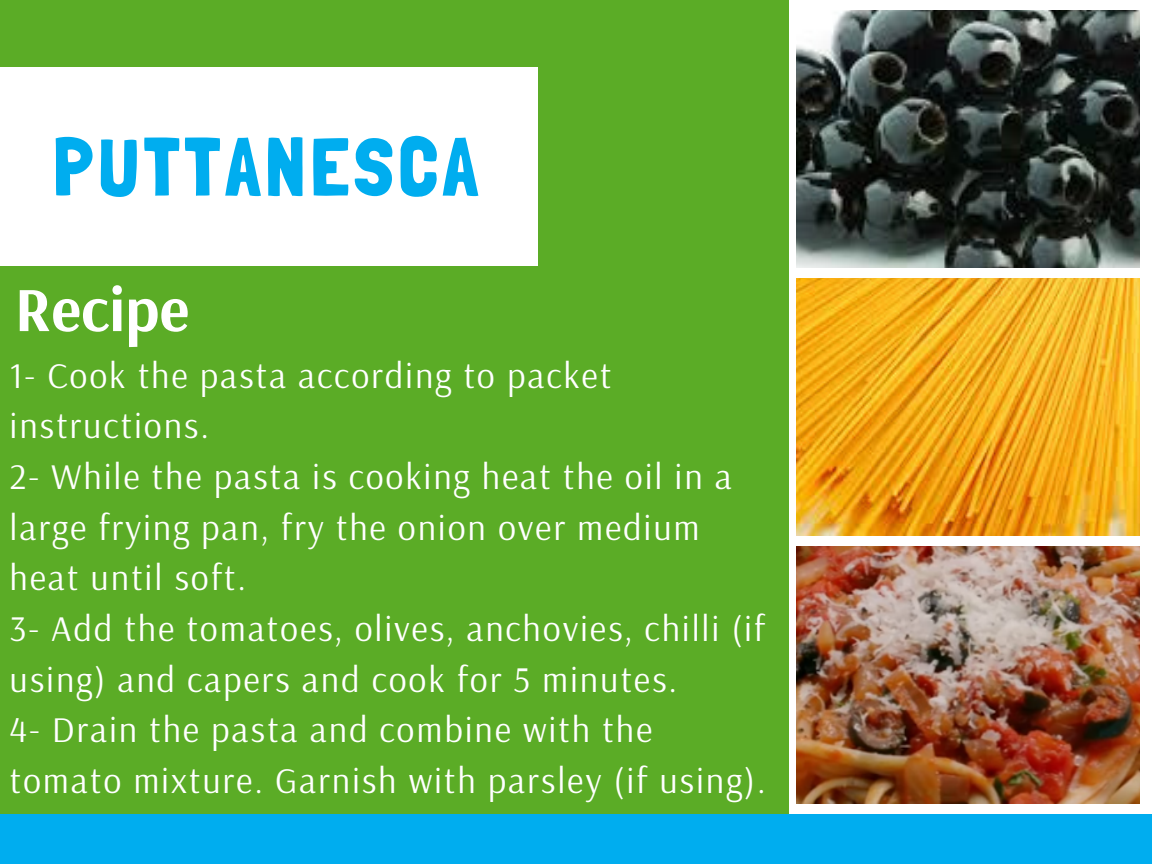
<style>
.page{position:relative;width:1152px;height:864px;background:#fff}
.page>*{position:absolute;margin:0;border:0;box-sizing:border-box;transform-origin:0 0}
.t1{font:82.5px "Londrina Solid";letter-spacing:.05em;color:#00adef}
.t2{font:700 63px "Arsenal";color:#fff}
.t3{font:36px/50.7px "Arsenal";letter-spacing:.05em;color:#fff}
</style>
<div class="page">
<div style="left:0;top:0;width:788px;height:864px;background:#5bac26"></div>
<div style="left:0;top:814px;width:1152px;height:50px;background:#00adef"></div>
<div style="left:0;top:67px;width:537px;height:198px;background:#fff"></div>
<img style="left:797px;top:11px;width:343px;height:256px">
<img style="left:797px;top:279px;width:343px;height:256px">
<img style="left:797px;top:546px;width:343px;height:258px">
<h1 class="t1" style="left:53px;top:118px;width:427px">PUTTANESCA</h1>
<h2 class="t2" style="left:15px;top:268px;width:176px">Recipe</h2>
<p class="t3" style="left:10px;top:349px;width:758px">1- Cook the pasta according to packet instructions.<br>2- While the pasta is cooking heat the oil in a large frying pan, fry the onion over medium heat until soft.<br>3- Add the tomatoes, olives, anchovies, chilli (if using) and capers and cook for 5 minutes.<br>4- Drain the pasta and combine with the tomato mixture. Garnish with parsley (if using).</p>
</div>
